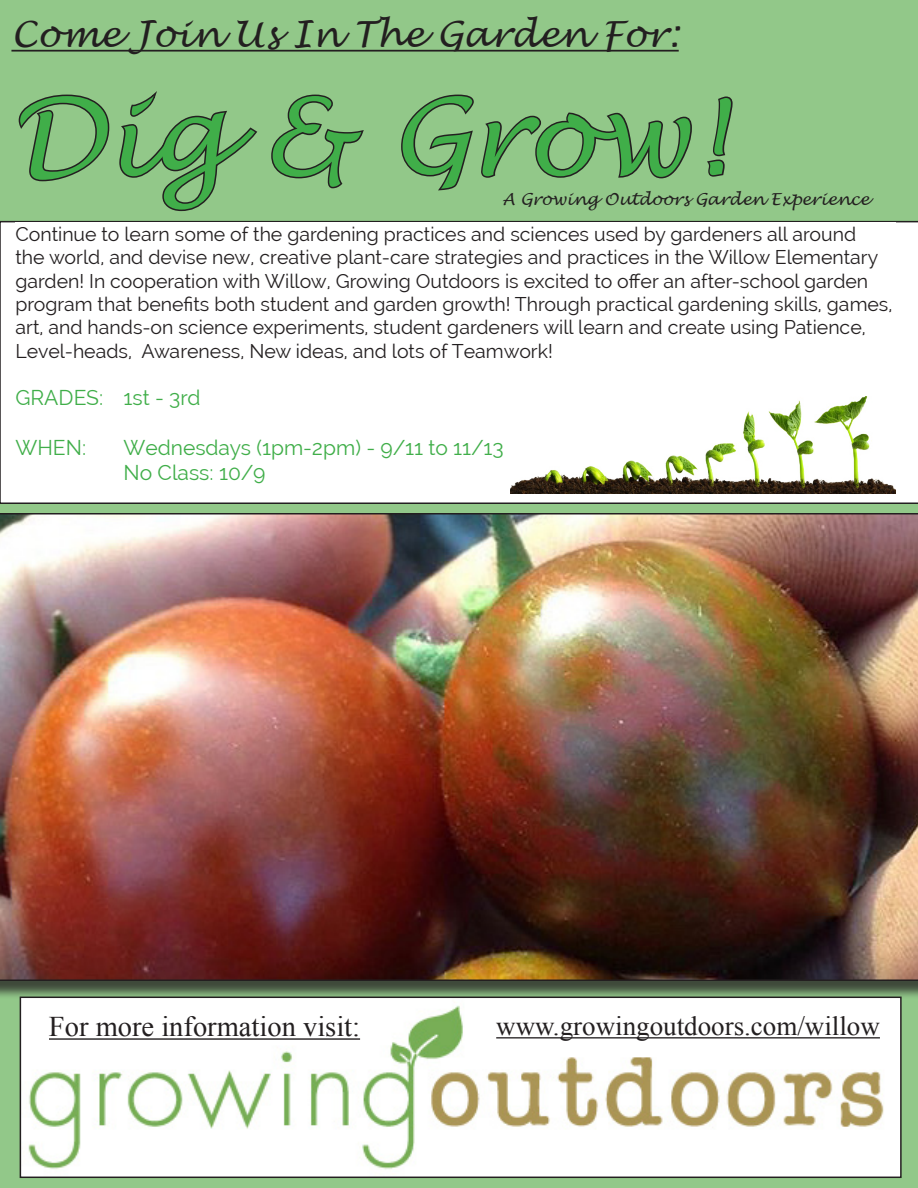
<style>
.page{position:relative;width:918px;height:1188px;background:#92c889}
.page>*{position:absolute;margin:0;border:0;box-sizing:border-box;transform-origin:0 0}
.t1{font:italic 106.5px "Lucida Handwriting";color:#40ae49}
.t2{font:italic 36px "Lucida Handwriting";color:#231f20}
.t3{font:28.5px "Times New Roman";color:#231f20}
.t4{font:27px "Times New Roman";color:#231f20}
.t5{font:21px "Raleway";color:#40ae49}
.t6{font:19.5px/23.4px "Raleway";color:#231f20}
.t7{font:italic 16.5px "Lucida Handwriting";color:#231f20}
</style>
<div class="page">
<div style="left:0;top:515px;width:918px;height:485px;background:#231f20;opacity:.75"></div>
<img style="left:0;top:513px;width:918px;height:468px">
<hr style="left:11px;top:50px;width:668px;height:2px;background:#231f20">
<svg style="left:18px;top:94px;width:92px;height:88px"></svg>
<svg style="left:119px;top:91px;width:139px;height:121px"></svg>
<svg style="left:271px;top:94px;width:93px;height:95px"></svg>
<svg style="left:401px;top:94px;width:291px;height:97px"></svg>
<svg style="left:707px;top:96px;width:26px;height:81px"></svg>
<img style="left:23px;top:1000px;width:876px;height:175px">
<div style="left:20px;top:997px;width:882px;height:181px;border:2px solid #231f20"></div>
<svg style="left:0;top:221px;width:918px;height:283px;background:#e3e2e3"></svg>
<div style="left:15px;top:223px;width:881px;height:272px;background:#fff"></div>
<img style="left:510px;top:396px;width:386px;height:98px">
<hr style="left:49px;top:1038px;width:311px;height:2px;background:#231f20">
<hr style="left:496px;top:1037px;width:384px;height:2px;background:#231f20">
<p class="t2" style="left:11px;top:13px;width:669px">Come Join Us In The Garden For:</p>
<p class="t1" style="left:11px;top:73px;width:716px">Dig &amp; Grow!</p>
<p class="t6" style="left:15px;top:222px;width:878px">Continue to learn some of the gardening practices and sciences used by gardeners all around<br>the world, and devise new, creative plant-care strategies and practices in the Willow Elementary garden! In cooperation with Willow, Growing Outdoors is excited to offer an after-school garden program that benefits both student and garden growth! Through practical gardening skills, games, art, and hands-on science experiments, student gardeners will learn and create using Patience, Level-heads, Awareness, New ideas, and lots of Teamwork!</p>
<p class="t5" style="left:15px;top:385px;width:187px">GRADES: 1st - 3rd</p>
<p class="t5" style="left:15px;top:435px;width:72px">WHEN:</p>
<p class="t5" style="left:123px;top:435px;width:382px">Wednesdays (1pm-2pm) - 9/11 to 11/13</p>
<p class="t5" style="left:123px;top:461px;width:143px">No Class: 10/9</p>
<p class="t7" style="left:502px;top:189px;width:369px">A Growing Outdoors Garden Experience</p>
<p class="t3" style="left:49px;top:1007px;width:313px">For more information visit:</p>
<p class="t4" style="left:496px;top:1008px;width:385px">www.growingoutdoors.com/willow</p>
</div>
